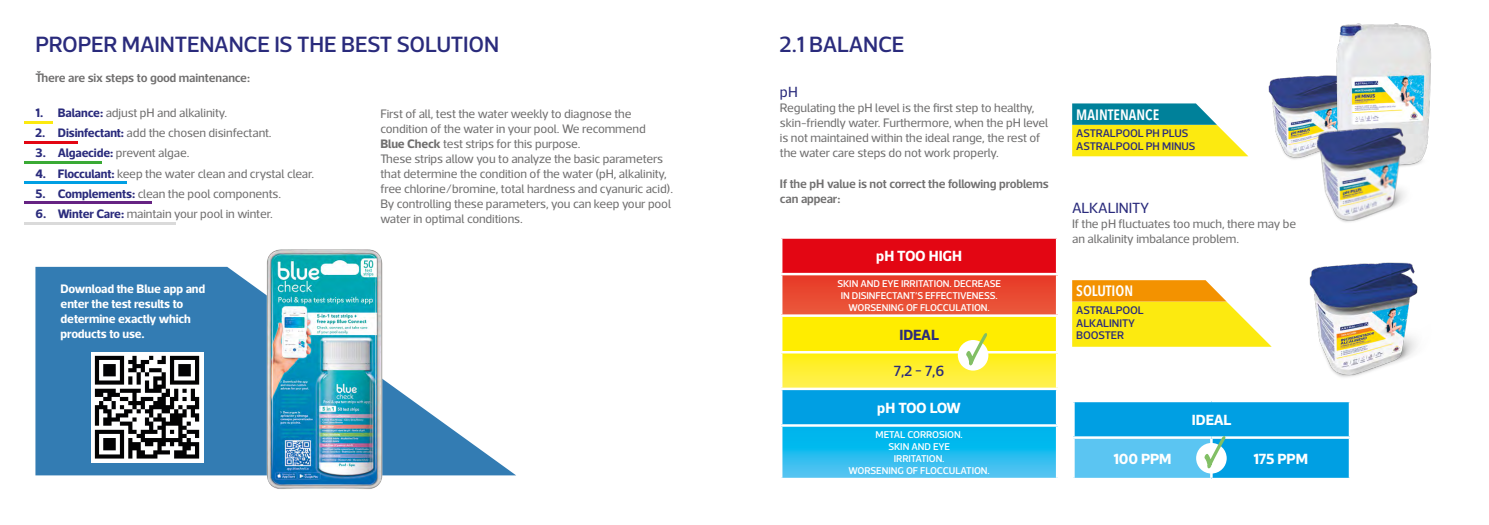
<style>
.page{position:relative;width:1489px;height:525px;background:#fff}
.page>*{position:absolute;margin:0;border:0;box-sizing:border-box;transform-origin:0 0}
.t1{font:500 22.5px "Acto";letter-spacing:-.01em;color:#2a2b7c}
.t2{font:700 15px "Acto";letter-spacing:-.015em;color:#fff}
.t3{font:600 15px "Avenir Next Condensed";color:#fff}
.t4{font:15px "Acto";letter-spacing:-.01em;color:#2a2b7c}
.t5{font:500 15px "Acto";color:#2a2b7c}
.t6{font:700 15px "Acto";letter-spacing:-.01em;color:#2a2b7c}
.t7{font:12.5px/15px "Acto";letter-spacing:-.01em;color:#706f6f}
.t8{font:600 12.5px/15px "Acto";letter-spacing:-.01em;color:#706f6f}
.t9{font:700 12.5px/15px "Acto";letter-spacing:-.01em;color:#fff}
.t10{font:500 11.25px/12.5px "Acto";letter-spacing:-.01em;color:#2a2b7c}
.t11{font:500 10px/12px "Acto";letter-spacing:-.01em;color:#fff;text-align:center}
.s1{font-weight:700;color:#2a2b7c}
.s2{font-weight:700}
</style>
<div class="page">
<svg style="left:35px;top:267px;width:481px;height:208px;fill:#337cb3"></svg>
<svg style="left:91px;top:351px;width:112px;height:111px"></svg>
<svg style="left:95px;top:355px;width:104px;height:103px"></svg>
<img style="left:1243px;top:75px;width:81px;height:83px">
<img style="left:267px;top:249px;width:115px;height:240px">
<div style="left:781px;top:237px;width:276px;height:37px;background:#e30613"></div>
<div style="left:781px;top:274px;width:276px;height:41px;background:linear-gradient(to bottom,#e73825,#eb5a3d)"></div>
<div style="left:781px;top:315px;width:276px;height:37px;background:#ffed00"></div>
<div style="left:781px;top:352px;width:276px;height:36px;background:linear-gradient(to bottom,#ffef0e,#fff053)"></div>
<div style="left:781px;top:388px;width:276px;height:37px;background:#009fe3"></div>
<svg style="left:782px;top:426px;width:273px;height:51px;background:#23bcef"></svg>
<hr style="left:780px;top:236px;width:278px;height:2px;background:#fff">
<hr style="left:780px;top:238px;width:2px;height:35px;background:#fff">
<hr style="left:1055px;top:238px;width:3px;height:35px;background:#fff">
<hr style="left:780px;top:273px;width:278px;height:2px;background:#fff">
<hr style="left:780px;top:275px;width:2px;height:39px;background:#fff">
<hr style="left:1055px;top:275px;width:3px;height:39px;background:#fff">
<hr style="left:780px;top:314px;width:278px;height:3px;background:#fff">
<hr style="left:780px;top:317px;width:2px;height:34px;background:#fff">
<hr style="left:1055px;top:317px;width:3px;height:34px;background:#fff">
<hr style="left:780px;top:351px;width:278px;height:2px;background:#fff">
<hr style="left:780px;top:353px;width:2px;height:34px;background:#fff">
<hr style="left:1055px;top:353px;width:3px;height:34px;background:#fff">
<hr style="left:780px;top:387px;width:278px;height:3px;background:#fff">
<hr style="left:780px;top:390px;width:2px;height:34px;background:#fff">
<hr style="left:1055px;top:390px;width:3px;height:34px;background:#fff">
<hr style="left:780px;top:424px;width:278px;height:2px;background:#fff">
<div style="left:957px;top:340px;width:31px;height:30px;background:#fff;border-radius:50%"></div>
<svg style="left:965px;top:333px;width:22px;height:32px"></svg>
<div style="left:1073px;top:401px;width:276px;height:36px;background:#009fe3"></div>
<div style="left:1073px;top:437px;width:138px;height:42px;background:#5bc5f2"></div>
<div style="left:1211px;top:437px;width:138px;height:42px;background:#009fe3"></div>
<hr style="left:1072px;top:399px;width:139px;height:3px;background:#fff">
<hr style="left:1072px;top:402px;width:2px;height:34px;background:#fff">
<hr style="left:1211px;top:399px;width:140px;height:3px;background:#fff">
<hr style="left:1348px;top:402px;width:3px;height:34px;background:#fff">
<hr style="left:1072px;top:436px;width:139px;height:2px;background:#fff">
<hr style="left:1072px;top:438px;width:2px;height:39px;background:#fff">
<hr style="left:1211px;top:436px;width:140px;height:2px;background:#fff">
<hr style="left:1210px;top:438px;width:2px;height:39px;background:#fff">
<hr style="left:1348px;top:438px;width:3px;height:39px;background:#fff">
<hr style="left:1072px;top:477px;width:139px;height:3px;background:#fff">
<hr style="left:1211px;top:477px;width:140px;height:3px;background:#fff">
<svg style="left:1072px;top:103px;width:176px;height:53px;background:#aecc60"></svg>
<svg style="left:1072px;top:280px;width:199px;height:66px"></svg>
<img style="left:1324px;top:23px;width:108px;height:92px">
<img style="left:1289px;top:115px;width:141px;height:107px">
<img style="left:1309px;top:262px;width:109px;height:115px">
<hr style="left:24px;top:121px;width:29px;height:3px;background:#fcea10">
<hr style="left:24px;top:141px;width:53px;height:3px;background:#e30613">
<hr style="left:24px;top:161px;width:78px;height:3px;background:#3aaa35">
<hr style="left:24px;top:181px;width:103px;height:3px;background:#009fe3">
<hr style="left:24px;top:201px;width:127px;height:3px;background:#662383">
<hr style="left:24px;top:221px;width:152px;height:3px;background:#dadada">
<svg style="left:1195px;top:442px;width:31px;height:31px"></svg>
<svg style="left:1203px;top:436px;width:22px;height:32px"></svg>
<h1 class="t1" style="left:35px;top:31px;width:465px">PROPER MAINTENANCE IS THE BEST SOLUTION</h1>
<p class="t8" style="left:35px;top:70px;width:216px">There are six steps to good maintenance:</p>
<p class="t7" style="left:35px;top:105px;width:193px"><span class="s1">1. Balance:</span> adjust pH and alkalinity.</p>
<p class="t7" style="left:35px;top:125px;width:238px"><span class="s1">2. Disinfectant:</span> add the chosen disinfectant.</p>
<p class="t7" style="left:35px;top:145px;width:155px"><span class="s1">3. Algaecide:</span> prevent algae.</p>
<p class="t7" style="left:35px;top:165px;width:280px"><span class="s1">4. Flocculant:</span> keep the water clean and crystal clear.</p>
<p class="t7" style="left:35px;top:185px;width:247px"><span class="s1">5. Complements:</span> clean the pool components.</p>
<p class="t7" style="left:35px;top:205px;width:239px"><span class="s1">6. Winter Care:</span> maintain your pool in winter.</p>
<p class="t7" style="left:380px;top:105px;width:294px">First of all, test the water weekly to diagnose the condition of the water in your pool. We recommend <span class="s2">Blue Check</span> test strips for this purpose.<br>These strips allow you to analyze the basic parameters that determine the condition of the water (pH, alkalinity, free chlorine/bromine, total hardness and cyanuric acid).<br>By controlling these parameters, you can keep your pool water in optimal conditions.</p>
<p class="t9" style="left:61px;top:281px;width:146px">Download the Blue app and enter the test results to determine exactly which products to use.</p>
<h1 class="t1" style="left:780px;top:31px;width:126px">2.1 BALANCE</h1>
<p class="t4" style="left:780px;top:83px;width:19px">pH</p>
<p class="t7" style="left:780px;top:100px;width:270px">Regulating the pH level is the first step to healthy, skin-friendly water. Furthermore, when the pH level is not maintained within the ideal range, the rest of the water care steps do not work properly.</p>
<p class="t8" style="left:780px;top:175px;width:270px">If the pH value is not correct the following problems can appear:</p>
<p class="t2" style="left:876px;top:247px;width:87px">pH TOO HIGH</p>
<p class="t11" style="left:837px;top:277px;width:165px">SKIN AND EYE IRRITATION. DECREASE<br>IN DISINFECTANT’S EFFECTIVENESS.<br>WORSENING OF FLOCCULATION.</p>
<p class="t6" style="left:899px;top:325px;width:41px">IDEAL</p>
<p class="t5" style="left:893px;top:362px;width:52px">7,2 - 7,6</p>
<p class="t2" style="left:877px;top:398px;width:85px">pH TOO LOW</p>
<p class="t11" style="left:848px;top:428px;width:143px">METAL CORROSION.<br>SKIN AND EYE<br>IRRITATION.<br>WORSENING OF FLOCCULATION.</p>
<p class="t3" style="left:1076px;top:101px;width:84px">MAINTENANCE</p>
<p class="t10" style="left:1076px;top:127px;width:121px">ASTRALPOOL PH PLUS<br>ASTRALPOOL PH MINUS</p>
<p class="t4" style="left:1072px;top:199px;width:79px">ALKALINITY</p>
<p class="t7" style="left:1072px;top:216px;width:225px">If the pH fluctuates too much, there may be an alkalinity imbalance problem.</p>
<p class="t3" style="left:1076px;top:278px;width:58px">SOLUTION</p>
<p class="t10" style="left:1076px;top:303px;width:69px">ASTRALPOOL<br>ALKALINITY<br>BOOSTER</p>
<p class="t2" style="left:1191px;top:410px;width:41px">IDEAL</p>
<p class="t2" style="left:1113px;top:449px;width:60px">100 PPM</p>
<p class="t2" style="left:1253px;top:449px;width:56px">175 PPM</p>
</div>
